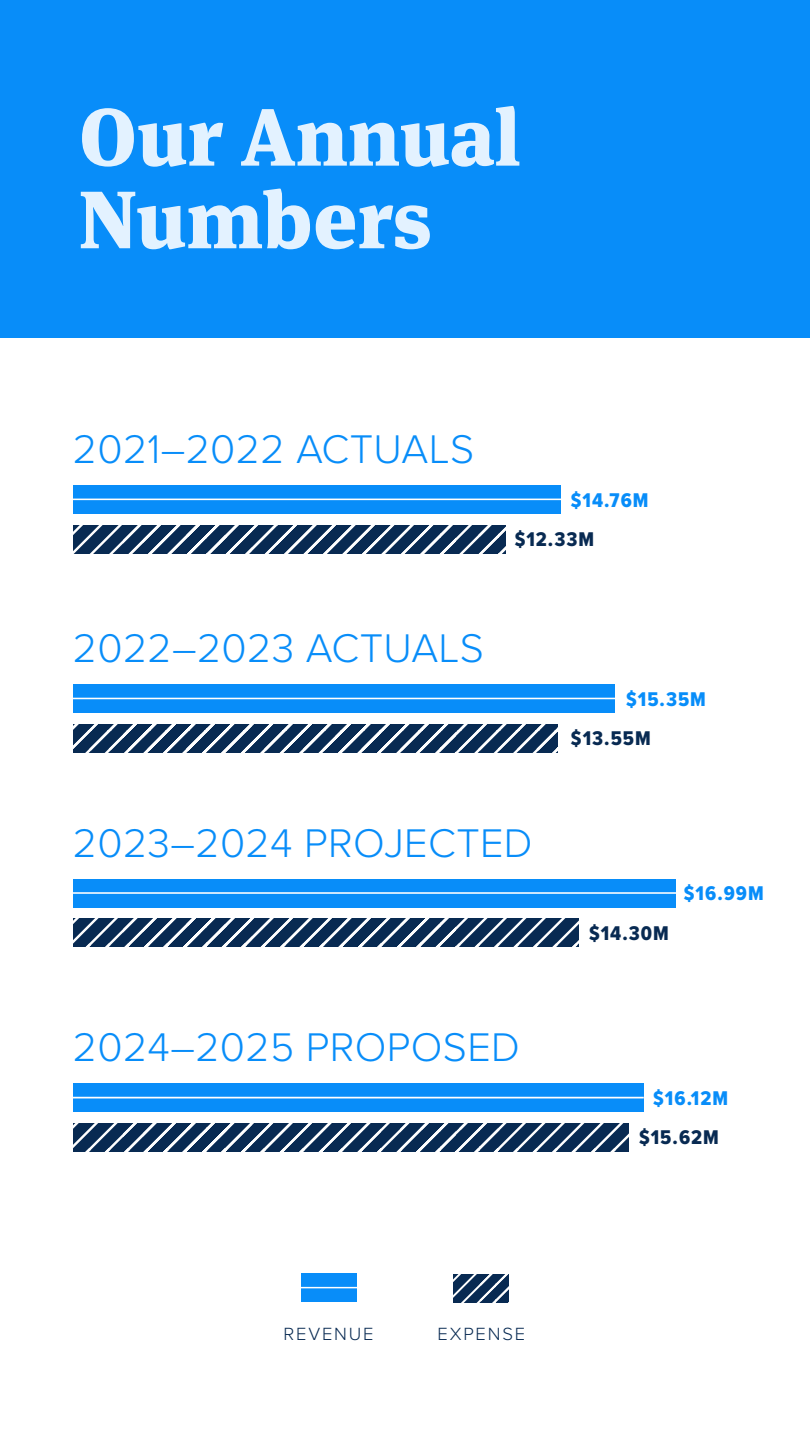
<style>
.page{position:relative;width:810px;height:1440px;background:#fff}
.page>*{position:absolute;margin:0;border:0;box-sizing:border-box;transform-origin:0 0}
.t1{font:900 81.07px/82.7px "Meta Serif Pro";color:#e3f2ff}
.t2{font:300 41.47px "Proxima Nova";letter-spacing:.01em;color:#088df9}
.t3{font:20.62px "Proxima Nova Cond Extrabld";letter-spacing:.05em;color:#088df9}
.t4{font:20.62px "Proxima Nova Cond Extrabld";letter-spacing:.05em;color:#082a52}
.t5{font:300 18.3px "Proxima Nova";letter-spacing:.1em;color:#082a52}
</style>
<div class="page">
<div style="left:0;top:0;width:810px;height:337px;background:#088df9"></div>
<div style="left:301px;top:1274px;width:55px;height:28px;background:#088df9"></div>
<hr style="left:299px;top:1287px;width:59px;height:1px;background:#fff">
<svg style="left:453px;top:1274px;width:56px;height:29px;background:#375272"></svg>
<div style="left:73px;top:485px;width:488px;height:29px;background:#088df9"></div>
<hr style="left:73px;top:499px;width:493px;height:1px;background:#fff">
<svg style="left:73px;top:525px;width:50px;height:29px"></svg>
<svg style="left:123px;top:525px;width:21px;height:29px"></svg>
<svg style="left:144px;top:525px;width:75px;height:29px;fill:#082a52"></svg>
<svg style="left:219px;top:525px;width:59px;height:29px;fill:#082a52"></svg>
<svg style="left:278px;top:525px;width:228px;height:29px;fill:#082a52"></svg>
<div style="left:73px;top:684px;width:542px;height:29px;background:#088df9"></div>
<hr style="left:73px;top:698px;width:561px;height:1px;background:#fff">
<svg style="left:73px;top:724px;width:50px;height:29px"></svg>
<svg style="left:123px;top:724px;width:21px;height:29px"></svg>
<svg style="left:144px;top:724px;width:75px;height:29px;fill:#082a52"></svg>
<svg style="left:219px;top:724px;width:117px;height:29px;fill:#082a52"></svg>
<svg style="left:336px;top:724px;width:222px;height:29px;fill:#082a52"></svg>
<div style="left:73px;top:879px;width:602px;height:28px;background:#088df9"></div>
<hr style="left:73px;top:892px;width:606px;height:2px;background:#fff">
<svg style="left:73px;top:918px;width:50px;height:29px"></svg>
<svg style="left:123px;top:918px;width:21px;height:29px"></svg>
<svg style="left:144px;top:918px;width:75px;height:29px;fill:#082a52"></svg>
<svg style="left:219px;top:918px;width:123px;height:29px;fill:#082a52"></svg>
<svg style="left:342px;top:918px;width:237px;height:29px;background:#385373"></svg>
<div style="left:73px;top:1083px;width:571px;height:29px;background:#088df9"></div>
<hr style="left:68px;top:1097px;width:576px;height:1px;background:#fff">
<svg style="left:73px;top:1123px;width:50px;height:29px"></svg>
<svg style="left:123px;top:1123px;width:21px;height:29px"></svg>
<svg style="left:144px;top:1123px;width:75px;height:29px;fill:#082a52"></svg>
<svg style="left:219px;top:1123px;width:182px;height:29px;fill:#082a52"></svg>
<svg style="left:401px;top:1123px;width:228px;height:29px;background:#365272"></svg>
<h1 class="t1" style="left:79px;top:88px;width:443px">Our Annual<br>Numbers</h1>
<p class="t2" style="left:73px;top:418px;width:403px">2021–2022 ACTUALS</p>
<p class="t3" style="left:571px;top:485px;width:79px">$14.76M</p>
<p class="t4" style="left:515px;top:524px;width:81px">$12.33M</p>
<p class="t2" style="left:73px;top:617px;width:413px">2022–2023 ACTUALS</p>
<p class="t3" style="left:626px;top:684px;width:81px">$15.35M</p>
<p class="t4" style="left:571px;top:723px;width:81px">$13.55M</p>
<p class="t2" style="left:73px;top:812px;width:461px">2023–2024 PROJECTED</p>
<p class="t2" style="left:73px;top:1017px;width:449px">2024–2025 PROPOSED</p>
<p class="t4" style="left:589px;top:918px;width:81px">$14.30M</p>
<p class="t3" style="left:684px;top:878px;width:81px">$16.99M</p>
<p class="t3" style="left:653px;top:1083px;width:76px">$16.12M</p>
<p class="t4" style="left:639px;top:1122px;width:81px">$15.62M</p>
<p class="t5" style="left:284px;top:1320px;width:91px">REVENUE</p>
<p class="t5" style="left:438px;top:1320px;width:89px">EXPENSE</p>
</div>
